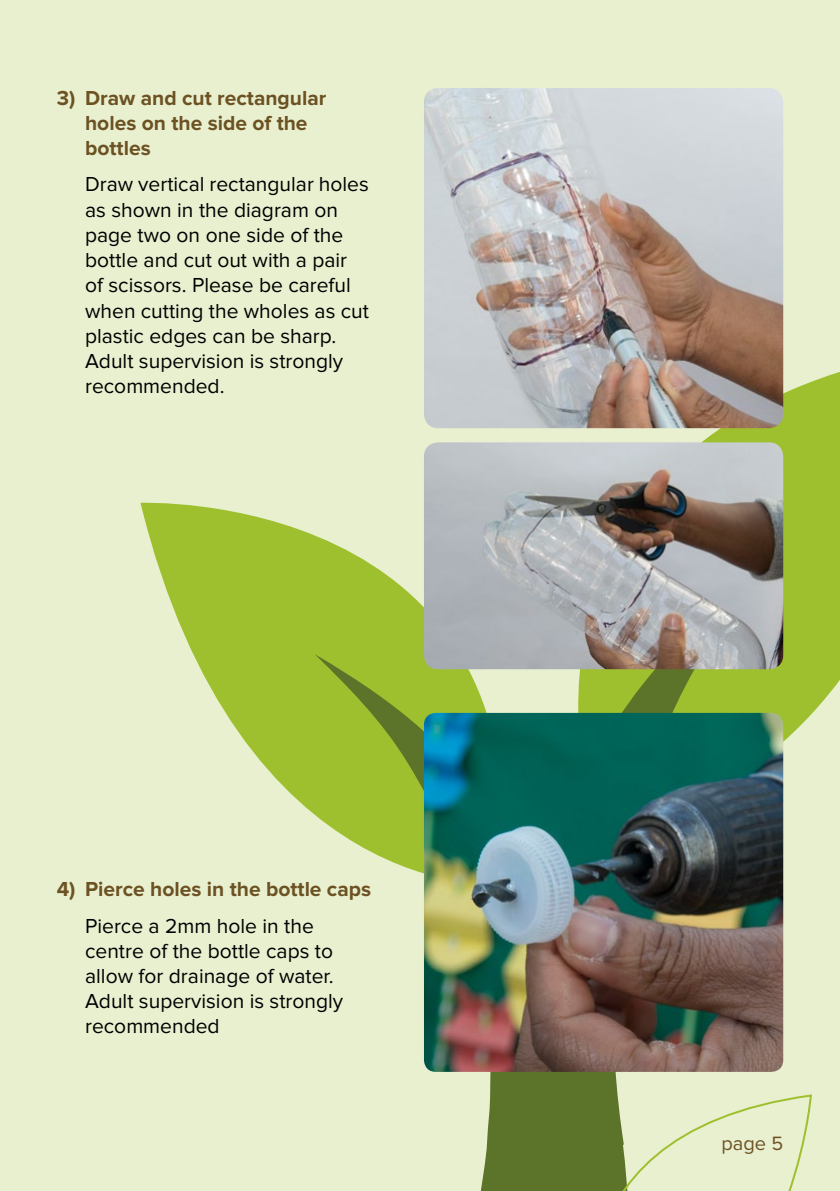
<style>
.page{position:relative;width:840px;height:1191px;background:#fff}
.page>*{position:absolute;margin:0;border:0;box-sizing:border-box;transform-origin:0 0}
.t1{font:21px/25.2px "Proxima Nova";color:#000}
.t2{font:700 21px/25.2px "Proxima Nova";color:#6c5223}
.t3{font:20px "Proxima Nova";color:#6c5223}
</style>
<div class="page">
<div style="left:0;top:0;width:839px;height:1191px;background:#e9f0d0"></div>
<svg style="left:140px;top:502px;width:226px;height:312px;fill:#9ec02e"></svg>
<svg style="left:550px;top:345px;width:289px;height:483px;fill:#9ec02e"></svg>
<svg style="left:314px;top:561px;width:465px;height:630px"></svg>
<img style="left:424px;top:88px;width:358px;height:340px">
<img style="left:423px;top:442px;width:359px;height:227px">
<img style="left:423px;top:713px;width:359px;height:358px">
<svg style="left:522px;top:1095px;width:290px;height:96px"></svg>
<p class="t2" style="left:85px;top:85px;width:242px;text-indent:-28px">3) Draw and cut rectangular holes on the side of the bottles</p>
<p class="t1" style="left:85px;top:172px;width:285px">Draw vertical rectangular holes as shown in the diagram on page two on one side of the bottle and cut out with a pair of scissors. Please be careful when cutting the wholes as cut plastic edges can be sharp.<br>Adult supervision is strongly recommended.</p>
<p class="t2" style="left:57px;top:877px;width:316px">4) Pierce holes in the bottle caps</p>
<p class="t1" style="left:85px;top:913px;width:259px">Pierce a 2mm hole in the centre of the bottle caps to allow for drainage of water.<br>Adult supervision is strongly recommended</p>
<p class="t3" style="left:721px;top:1132px;width:63px">page 5</p>
</div>
